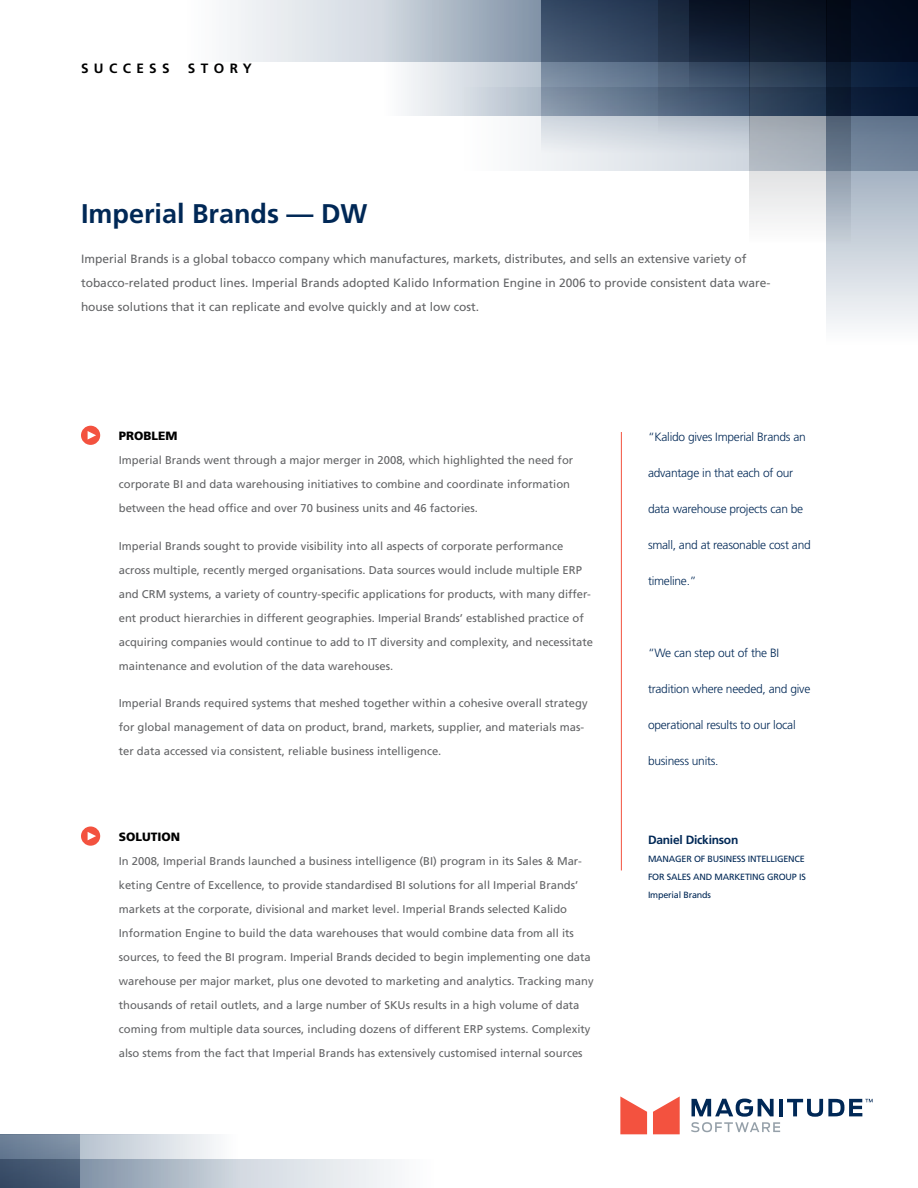
<style>
.page{position:relative;width:918px;height:1188px;background:#fff}
.page>*{position:absolute;margin:0;border:0;box-sizing:border-box;transform-origin:0 0}
.t1{font:700 27px "Frutiger LT Std";color:#002856}
.t2{font:700 13.5px "Frutiger LT Std";letter-spacing:.4em;color:#000}
.t3{font:12px/24px "Frutiger LT Std";color:#636466}
.t4{font:300 12px "Frutiger LT Std";letter-spacing:-.02em;color:#002856}
.t5{font:900 12px "Frutiger LT Std";color:#000}
.t6{font:700 12px "Frutiger LT Std";letter-spacing:-.02em;color:#002856}
.t7{font:11.25px/24px "Frutiger LT Std";color:#636466}
.t8{font:9px/18px "Frutiger LT Std";letter-spacing:-.02em;color:#002856;text-align:justify}
</style>
<div class="page">
<hr style="left:621px;top:432px;width:1px;height:438px;background:#f3523f">
<svg style="left:0;top:1134px;width:239px;height:26px;background:#b5c0cc"></svg>
<svg style="left:0;top:1160px;width:395px;height:28px;background:#aab5c2"></svg>
<svg style="left:826px;top:171px;width:92px;height:155px;background:#cfd6df"></svg>
<svg style="left:462px;top:115px;width:456px;height:56px"></svg>
<svg style="left:405px;top:62px;width:513px;height:53px;background:#768498"></svg>
<svg style="left:749px;top:62px;width:102px;height:182px"></svg>
<svg style="left:227px;top:0;width:691px;height:62px;background:#677282"></svg>
<svg style="left:620px;top:1096px;width:27px;height:38px"></svg>
<svg style="left:653px;top:1096px;width:27px;height:38px"></svg>
<hr style="left:779px;top:1099px;width:4px;height:17px;background:#002856">
<svg style="left:691px;top:1099px;width:89px;height:33px"></svg>
<svg style="left:787px;top:1099px;width:86px;height:18px"></svg>
<div style="left:81px;top:426px;width:19px;height:19px;background:#f3523f;border-radius:50%"></div>
<svg style="left:88px;top:431px;width:8px;height:9px"></svg>
<div style="left:81px;top:827px;width:19px;height:19px;background:#f3523f;border-radius:50%"></div>
<svg style="left:88px;top:832px;width:8px;height:8px"></svg>
<p class="t2" style="left:81px;top:60px;width:90px">SUCCESS</p>
<p class="t2" style="left:188px;top:60px;width:65px">STORY</p>
<h1 class="t1" style="left:81px;top:198px;width:288px">Imperial Brands — DW</h1>
<p class="t3" style="left:81px;top:247px;width:691px">Imperial Brands is a global tobacco company which manufactures, markets, distributes, and sells an extensive variety of tobacco-related product lines. Imperial Brands adopted Kalido Information Engine in 2006 to provide consistent data ware&shy;house solutions that it can replicate and evolve quickly and at low cost.</p>
<p class="t5" style="left:119px;top:429px;width:60px">PROBLEM</p>
<p class="t7" style="left:119px;top:449px;width:456px">Imperial Brands went through a major merger in 2008, which highlighted the need for corporate BI and data warehousing initiatives to combine and coordinate information between the head office and over 70 business units and 46 factories.</p>
<p class="t7" style="left:119px;top:534px;width:476px">Imperial Brands sought to provide visibility into all aspects of corporate performance across multiple, recently merged organisations. Data sources would include multiple ERP and CRM systems, a variety of country-specific applications for products, with many differ&shy;ent product hierarchies in different geographies. Imperial Brands’ established practice of acquiring companies would continue to add to IT diversity and complexity, and necessitate maintenance and evolution of the data warehouses.</p>
<p class="t7" style="left:119px;top:692px;width:470px">Imperial Brands required systems that meshed together within a cohesive overall strategy for global management of data on product, brand, markets, supplier, and materials mas&shy;ter data accessed via consistent, reliable business intelligence.</p>
<p class="t5" style="left:119px;top:830px;width:63px">SOLUTION</p>
<p class="t7" style="left:119px;top:849px;width:476px">In 2008, Imperial Brands launched a business intelligence (BI) program in its Sales &amp; Mar&shy;keting Centre of Excellence, to provide standardised BI solutions for all Imperial Brands’ markets at the corporate, divisional and market level. Imperial Brands selected Kalido Information Engine to build the data warehouses that would combine data from all its sources, to feed the BI program. Imperial Brands decided to begin implementing one data warehouse per major market, plus one devoted to marketing and analytics. Tracking many thousands of retail outlets, and a large number of SKUs results in a high volume of data coming from multiple data sources, including dozens of different ERP systems. Complexity also stems from the fact that Imperial Brands has extensively customised internal sources</p>
<p class="t4" style="left:648px;top:430px;width:159px">“Kalido gives Imperial Brands an</p>
<p class="t4" style="left:648px;top:466px;width:147px">advantage in that each of our</p>
<p class="t4" style="left:648px;top:502px;width:157px">data warehouse projects can be</p>
<p class="t4" style="left:648px;top:538px;width:164px">small, and at reasonable cost and</p>
<p class="t4" style="left:648px;top:574px;width:50px">timeline.”</p>
<p class="t4" style="left:648px;top:646px;width:133px">“We can step out of the BI</p>
<p class="t4" style="left:648px;top:682px;width:164px">tradition where needed, and give</p>
<p class="t4" style="left:648px;top:718px;width:149px">operational results to our local</p>
<p class="t4" style="left:648px;top:754px;width:72px">business units.</p>
<p class="t6" style="left:648px;top:833px;width:92px">Daniel Dickinson</p>
<p class="t8" style="left:648px;top:850px;width:159px">MANAGER OF BUSINESS INTELLIGENCE FOR SALES AND MARKETING GROUP IS Imperial Brands</p>
</div>
